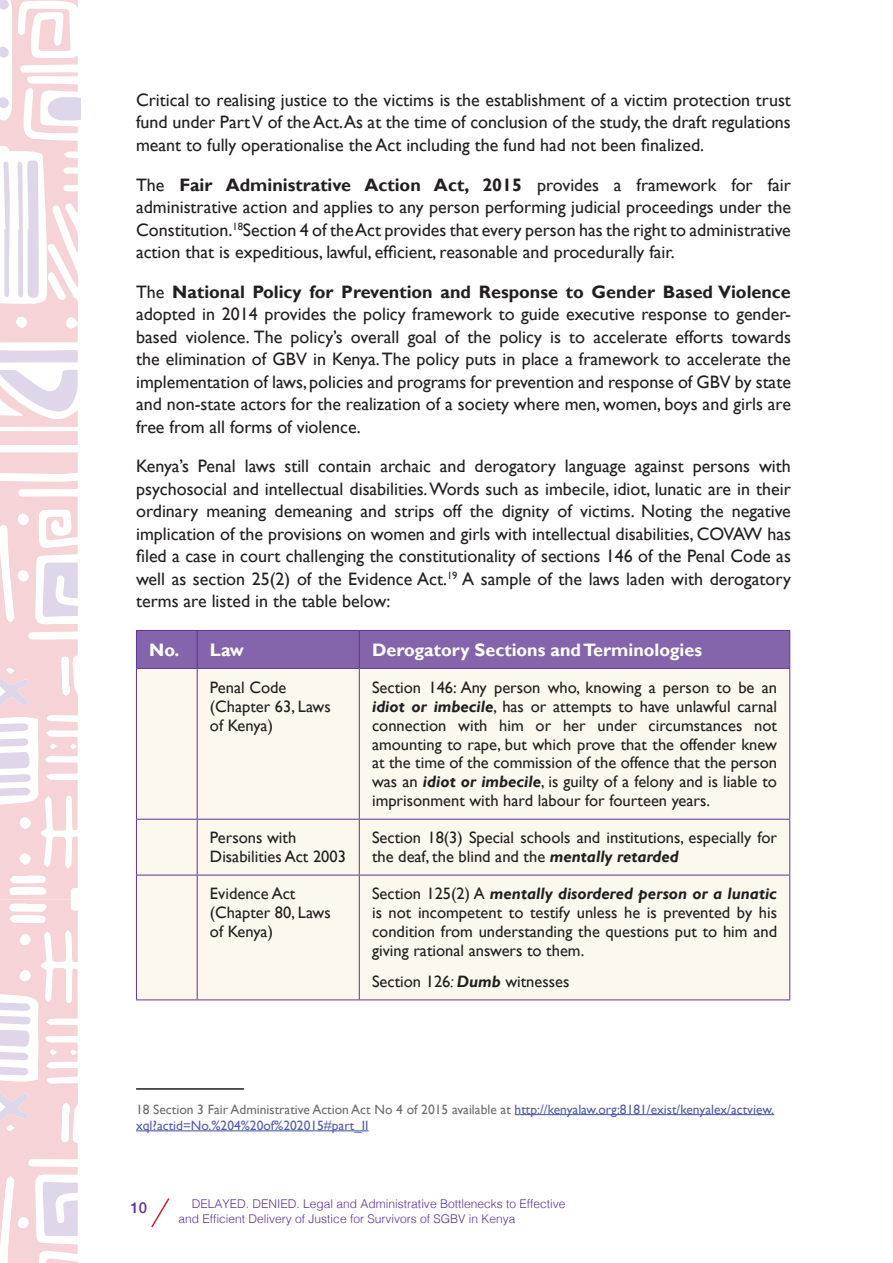
<style>
.page{position:relative;width:893px;height:1263px;background:#fff}
.page>*{position:absolute;margin:0;border:0;box-sizing:border-box;transform-origin:0 0}
.t1{font:18px/22.5px "Gill Sans";color:#231f20;text-align:justify}
.t2{font:700 18px "Gill Sans";color:#fff}
.t3{font:16.5px/18.9px "Gill Sans";color:#231f20}
.t4{font:500 15px "Helvetica Neue";color:#603393}
.t5{font:13.5px/16.2px "Gill Sans";color:#535da9}
.t6{font:300 12px/14.4px "Helvetica";color:#603393}
.s1{font-weight:700}
.s2{font-weight:700;font-style:italic}
.s3{font-style:italic}
.s4{color:#6c6d70}
</style>
<div class="page">
<div style="left:137px;top:631px;width:652px;height:37px;background:#8465ac"></div>
<div style="left:137px;top:669px;width:652px;height:330px;background:#fcf8ee"></div>
<hr style="left:136px;top:630px;width:61px;height:1px;background:#603393">
<hr style="left:136px;top:631px;width:1px;height:37px;background:#603393">
<hr style="left:136px;top:668px;width:61px;height:1px;background:#603393">
<hr style="left:197px;top:630px;width:162px;height:1px;background:#603393">
<hr style="left:197px;top:631px;width:1px;height:37px;background:#603393">
<hr style="left:197px;top:668px;width:162px;height:1px;background:#603393">
<hr style="left:359px;top:630px;width:431px;height:1px;background:#603393">
<hr style="left:359px;top:631px;width:1px;height:37px;background:#603393">
<hr style="left:789px;top:631px;width:1px;height:37px;background:#603393">
<hr style="left:359px;top:668px;width:431px;height:1px;background:#603393">
<hr style="left:136px;top:669px;width:1px;height:150px;background:#603393">
<hr style="left:197px;top:669px;width:1px;height:150px;background:#603393">
<hr style="left:359px;top:669px;width:1px;height:150px;background:#603393">
<hr style="left:789px;top:669px;width:1px;height:150px;background:#603393">
<hr style="left:136px;top:819px;width:61px;height:1px;background:#603393">
<hr style="left:136px;top:819px;width:1px;height:56px;background:#603393">
<hr style="left:197px;top:819px;width:162px;height:1px;background:#603393">
<hr style="left:197px;top:819px;width:1px;height:56px;background:#603393">
<hr style="left:359px;top:819px;width:431px;height:1px;background:#603393">
<hr style="left:359px;top:819px;width:1px;height:56px;background:#603393">
<hr style="left:789px;top:819px;width:1px;height:56px;background:#603393">
<hr style="left:136px;top:875px;width:61px;height:1px;background:#603393">
<hr style="left:136px;top:875px;width:1px;height:124px;background:#603393">
<hr style="left:197px;top:875px;width:162px;height:1px;background:#603393">
<hr style="left:197px;top:875px;width:1px;height:124px;background:#603393">
<hr style="left:359px;top:875px;width:431px;height:1px;background:#603393">
<hr style="left:359px;top:875px;width:1px;height:124px;background:#603393">
<hr style="left:789px;top:875px;width:1px;height:124px;background:#603393">
<hr style="left:136px;top:999px;width:61px;height:1px;background:#603393">
<hr style="left:197px;top:999px;width:162px;height:1px;background:#603393">
<hr style="left:359px;top:999px;width:431px;height:1px;background:#603393">
<hr style="left:136px;top:1088px;width:108px;height:2px;background:#231f20">
<hr style="left:515px;top:1114px;width:259px;height:1px;background:#3853a3">
<hr style="left:136px;top:1130px;width:233px;height:1px;background:#3853a3">
<svg style="left:0;top:0;width:78px;height:876px;fill:#f5d3d6"></svg>
<svg style="left:0;top:370px;width:78px;height:42px"></svg>
<svg style="left:43px;top:562px;width:35px;height:55px"></svg>
<svg style="left:0;top:350px;width:78px;height:13px"></svg>
<svg style="left:61px;top:656px;width:9px;height:39px"></svg>
<div style="left:20px;top:817px;width:11px;height:12px;background:#fff;border-radius:50%"></div>
<svg style="left:0;top:514px;width:29px;height:108px"></svg>
<div style="left:20px;top:853px;width:10px;height:12px;background:#fff;border-radius:50%"></div>
<div style="left:16px;top:317px;width:11px;height:11px;background:#fff;border-radius:50%"></div>
<svg style="left:50px;top:743px;width:7px;height:6px"></svg>
<svg style="left:70px;top:744px;width:7px;height:5px"></svg>
<svg style="left:0;top:146px;width:66px;height:158px"></svg>
<svg style="left:0;top:0;width:12px;height:120px"></svg>
<svg style="left:48px;top:97px;width:33px;height:23px"></svg>
<svg style="left:0;top:668px;width:40px;height:139px"></svg>
<svg style="left:0;top:876px;width:78px;height:387px"></svg>
<svg style="left:151px;top:1198px;width:19px;height:30px"></svg>
<p class="t1" style="left:136px;top:89px;width:656px">Critical to realising justice to the victims is the establishment of a victim protection trust fund under Part V of the Act.As at the time of conclusion of the study, the draft regulations meant to fully operationalise the Act including the fund had not been finalized.</p>
<p class="t1" style="left:136px;top:174px;width:656px">The <span class="s1">Fair Administrative Action Act, 2015</span> provides a framework for fair administrative action and applies to any person performing judicial proceedings under the Constitution.<sup>18</sup>Section 4 of the Act provides that every person has the right to administrative action that is expeditious, lawful, efficient, reasonable and procedurally fair.</p>
<p class="t1" style="left:136px;top:281px;width:656px">The <span class="s1">National Policy for Prevention and Response to Gender Based Violence </span>adopted in 2014 provides the policy framework to guide executive response to gender&shy;based violence. The policy’s overall goal of the policy is to accelerate efforts towards the elimination of GBV in Kenya. The policy puts in place a framework to accelerate the implementation of laws, policies and programs for prevention and response of GBV by state and non-state actors for the realization of a society where men, women, boys and girls are free from all forms of violence.</p>
<p class="t1" style="left:136px;top:455px;width:656px">Kenya’s Penal laws still contain archaic and derogatory language against persons with psychosocial and intellectual disabilities. Words such as imbecile, idiot, lunatic are in their ordinary meaning demeaning and strips off the dignity of victims. Noting the negative implication of the provisions on women and girls with intellectual disabilities, COVAW has filed a case in court challenging the constitutionality of sections 146 of the Penal Code as well as section 25(2) of the Evidence Act.<sup>19</sup> A sample of the laws laden with derogatory terms are listed in the table below:</p>
<p class="t2" style="left:149px;top:639px;width:96px">No. Law</p>
<p class="t2" style="left:372px;top:639px;width:332px">Derogatory Sections and Terminologies</p>
<p class="t3" style="left:210px;top:678px;width:122px">Penal Code (Chapter 63, Laws of Kenya)</p>
<p class="t3" style="left:372px;top:678px;width:406px;text-align:justify">Section 146: Any person who, knowing a person to be an <span class="s2">idiot or imbecile</span>, has or attempts to have unlawful carnal connection with him or her under circumstances not amounting to rape, but which prove that the offender knew at the time of the commission of the offence that the person was an <span class="s2">idiot or imbecile</span>, is guilty of a felony and is liable to imprisonment with hard labour for fourteen years.</p>
<p class="t3" style="left:210px;top:829px;width:138px">Persons with<br>Disabilities Act 2003</p>
<p class="t3" style="left:372px;top:829px;width:406px">Section 18(3) Special schools and institutions, especially for the deaf, the blind and the <span class="s2">mentally retarded</span></p>
<p class="t3" style="left:210px;top:884px;width:122px">Evidence Act (Chapter 80, Laws of Kenya)</p>
<p class="t3" style="left:372px;top:884px;width:406px;text-align:justify">Section 125(2) A <span class="s2">mentally disordered person or a lunatic </span>is not incompetent to testify unless he is prevented by his condition from understanding the questions put to him and giving rational answers to them.</p>
<p class="t3" style="left:372px;top:972px;width:199px">Section 126<span class="s3">:</span> <span class="s2">Dumb</span> witnesses</p>
<p class="t5" style="left:136px;top:1101px;width:640px"><span class="s4">18 Section 3 Fair Administrative Action Act No 4 of 2015 available at</span> http://kenyalaw.org:8181/exist/kenyalex/actview. xql?actid=No.%204%20of%202015#part_II</p>
<p class="t4" style="left:131px;top:1195px;width:18px">10</p>
<p class="t6" style="left:179px;top:1196px;width:388px;text-indent:13px">DELAYED. DENIED. Legal and Administrative Bottlenecks to Effective and Efficient Delivery of Justice for Survivors of SGBV in Kenya</p>
</div>
